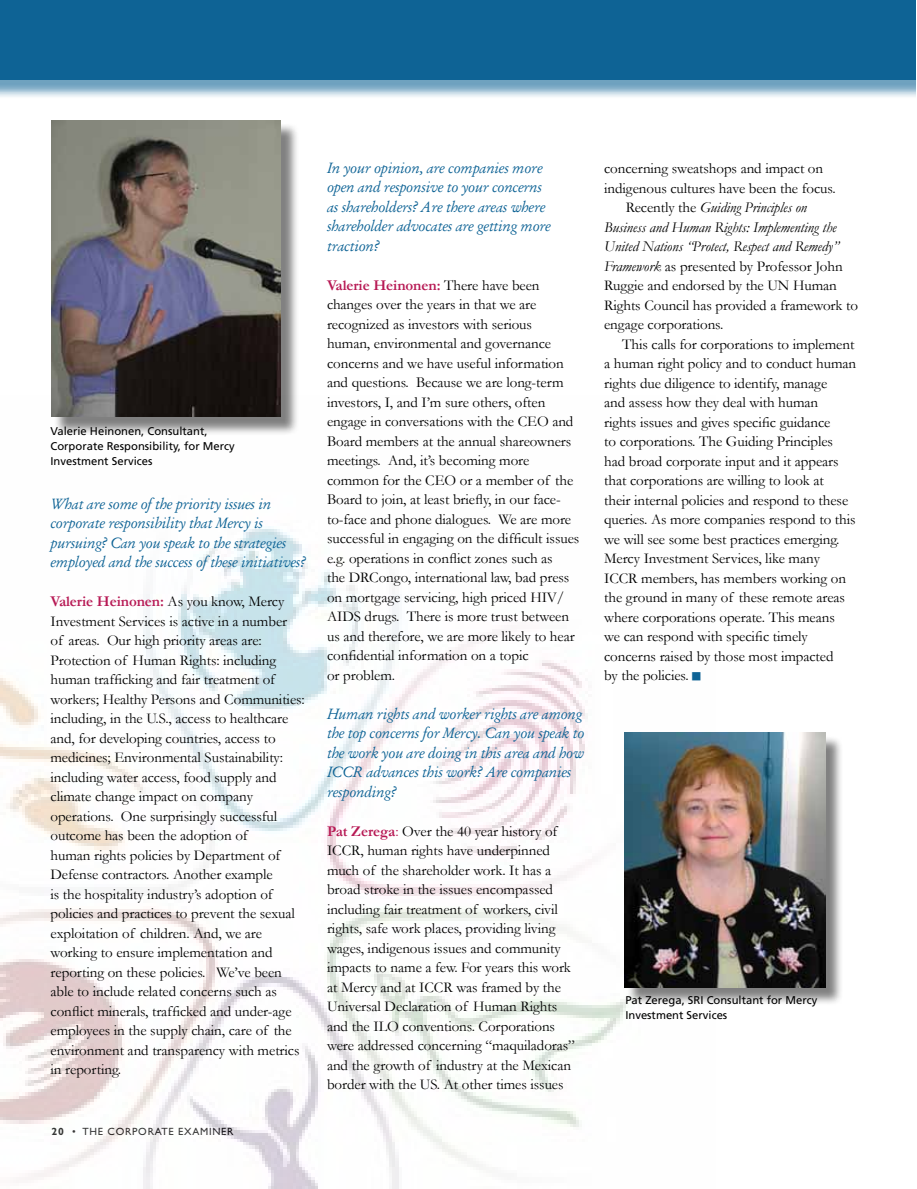
<style>
.page{position:relative;width:917px;height:1189px;background:#fff}
.page>*{position:absolute;margin:0;border:0;box-sizing:border-box;transform-origin:0 0}
.t1{font:15px/19.5px "Garamond";letter-spacing:-.005em;color:#000}
.t2{font:italic 15px/19.5px "Garamond";letter-spacing:-.005em;color:#0e6395}
.t3{font:italic 15px "Garamond";letter-spacing:-.005em;color:#000}
.t4{font:11.25px/15px "Frutiger";color:#000}
.t5{font:10.5px "Gill Sans";letter-spacing:.07em;color:#000}
.s1{font-weight:700;color:#b71954}
.s2{font-weight:700}
.s3{color:#b71954}
.s4{font-style:normal}
.s5{font-style:italic}
.s6{color:#0e6395}
</style>
<div class="page">
<div style="left:0;top:0;width:916px;height:99px;background:#0e6395;opacity:.6"></div>
<div style="left:0;top:0;width:916px;height:80px;background:#0e6395"></div>
<img style="left:0;top:529px;width:716px;height:659px">
<div style="left:54px;top:123px;width:245px;height:313px;background:#000;opacity:.5"></div>
<img style="left:51px;top:120px;width:230px;height:297px">
<div style="left:626px;top:735px;width:217px;height:271px;background:#000;opacity:.5"></div>
<img style="left:624px;top:733px;width:201px;height:254px">
<p class="t4" style="left:50px;top:424px;width:186px">Valerie Heinonen, Consultant,<br>Corporate Responsibility, for Mercy<br>Investment Services</p>
<p class="t2" style="left:50px;top:494px;width:256px">What are some of the priority issues in corporate responsibility that Mercy is pursuing? Can you speak to the strategies employed and the success of these initiatives?</p>
<p class="t1" style="left:50px;top:592px;width:256px"><span class="s1">Valerie Heinonen:</span> As you know, Mercy Investment Services is active in a number<br>of areas. Our high priority areas are:<br>Protection of Human Rights: including human trafficking and fair treatment of workers; Healthy Persons and Communities: including, in the U.S., access to healthcare and, for developing countries, access to medicines; Environmental Sustainability: including water access, food supply and climate change impact on company operations. One surprisingly successful outcome has been the adoption of<br>human rights policies by Department of Defense contractors. Another example<br>is the hospitality industry’s adoption of policies and practices to prevent the sexual exploitation of children. And, we are working to ensure implementation and reporting on these policies. We’ve been able to include related concerns such as conflict minerals, trafficked and under-age employees in the supply chain, care of the environment and transparency with metrics in reporting.</p>
<p class="t5" style="left:52px;top:1126px;width:183px"><span class="s2">20</span> • THE CORPORATE EXAMINER</p>
<p class="t2" style="left:327px;top:158px;width:225px">In your opinion, are companies more open and responsive to your concerns as shareholders? Are there areas where shareholder advocates are getting more traction?</p>
<p class="t1" style="left:327px;top:275px;width:254px"><span class="s1">Valerie Heinonen:</span> There have been changes over the years in that we are recognized as investors with serious<br>human, environmental and governance concerns and we have useful information and questions. Because we are long-term investors, I, and I’m sure others, often engage in conversations with the CEO and Board members at the annual shareowners meetings. And, it’s becoming more common for the CEO or a member of the Board to join, at least briefly, in our face&shy;to-face and phone dialogues. We are more successful in engaging on the difficult issues e.g. operations in conflict zones such as<br>the DRCongo, international law, bad press on mortgage servicing, high priced HIV/ AIDS drugs. There is more trust between us and therefore, we are more likely to hear confidential information on a topic<br>or problem.</p>
<p class="t2" style="left:327px;top:704px;width:259px">Human rights and worker rights are among the top concerns for Mercy. Can you speak to the work you are doing in this area and how ICCR advances this work? Are companies responding?</p>
<p class="t1" style="left:327px;top:821px;width:249px"><span class="s1">Pat Zerega</span><span class="s3">:</span> Over the 40 year history of ICCR, human rights have underpinned much of the shareholder work. It has a broad stroke in the issues encompassed including fair treatment of workers, civil rights, safe work places, providing living wages, indigenous issues and community impacts to name a few. For years this work at Mercy and at ICCR was framed by the Universal Declaration of Human Rights and the ILO conventions. Corporations were addressed concerning “maquiladoras” and the growth of industry at the Mexican border with the US. At other times issues</p>
<p class="t1" style="left:604px;top:159px;width:220px">concerning sweatshops and impact on</p>
<p class="t1" style="left:604px;top:178px;width:233px">indigenous cultures have been the focus.</p>
<p class="t3" style="left:626px;top:199px;width:183px"><span class="s4">Recently the</span> Guiding Principles on</p>
<p class="t3" style="left:604px;top:218px;width:234px">Business and Human Rights: Implementing the</p>
<p class="t3" style="left:604px;top:238px;width:236px">United Nations “Protect, Respect and Remedy”</p>
<p class="t1" style="left:604px;top:256px;width:240px"><span class="s5">Framework</span> as presented by Professor John</p>
<p class="t1" style="left:604px;top:276px;width:234px">Ruggie and endorsed by the UN Human</p>
<p class="t1" style="left:604px;top:295px;width:255px">Rights Council has provided a framework to</p>
<p class="t1" style="left:604px;top:315px;width:121px">engage corporations.</p>
<p class="t1" style="left:622px;top:334px;width:234px">This calls for corporations to implement</p>
<p class="t1" style="left:604px;top:354px;width:254px">a human right policy and to conduct human</p>
<p class="t1" style="left:604px;top:373px;width:225px">rights due diligence to identify, manage</p>
<p class="t1" style="left:604px;top:393px;width:216px">and assess how they deal with human</p>
<p class="t1" style="left:604px;top:412px;width:228px">rights issues and gives specific guidance</p>
<p class="t1" style="left:604px;top:432px;width:230px">to corporations. The Guiding Principles</p>
<p class="t1" style="left:604px;top:451px;width:236px">had broad corporate input and it appears</p>
<p class="t1" style="left:604px;top:471px;width:221px">that corporations are willing to look at</p>
<p class="t1" style="left:604px;top:490px;width:246px">their internal policies and respond to these</p>
<p class="t1" style="left:604px;top:510px;width:253px">queries. As more companies respond to this</p>
<p class="t1" style="left:604px;top:529px;width:237px">we will see some best practices emerging.</p>
<p class="t1" style="left:604px;top:549px;width:217px">Mercy Investment Services, like many</p>
<p class="t1" style="left:604px;top:568px;width:243px">ICCR members, has members working on</p>
<p class="t1" style="left:604px;top:588px;width:242px">the ground in many of these remote areas</p>
<p class="t1" style="left:604px;top:607px;width:232px">where corporations operate. This means</p>
<p class="t1" style="left:604px;top:627px;width:205px">we can respond with specific timely</p>
<p class="t1" style="left:604px;top:646px;width:231px">concerns raised by those most impacted</p>
<p class="t1" style="left:604px;top:666px;width:98px">by the policies. <span class="s6">■</span></p>
<p class="t4" style="left:625px;top:992px;width:193px">Pat Zerega, SRI Consultant for Mercy<br>Investment Services</p>
</div>
